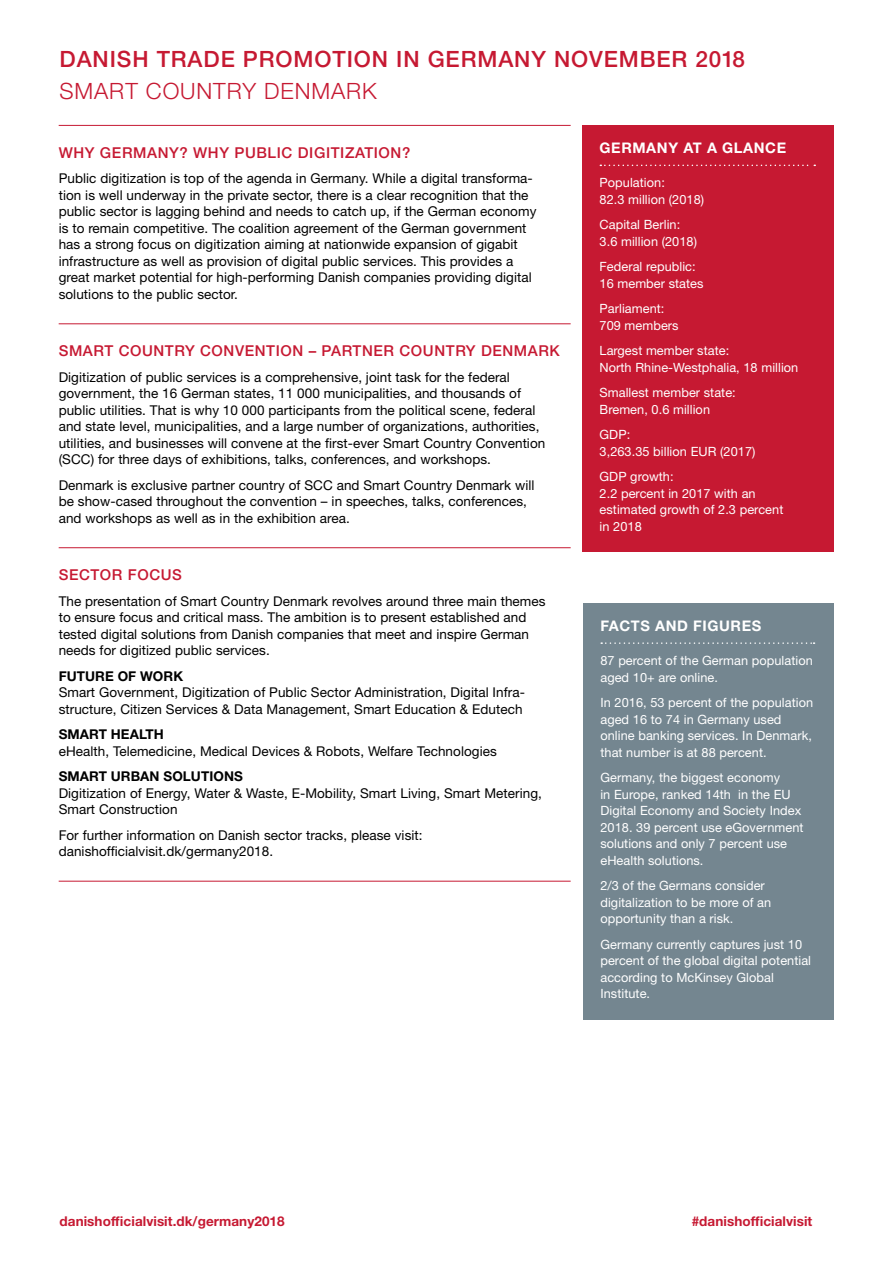
<style>
.page{position:relative;width:893px;height:1263px;background:#fff}
.page>*{position:absolute;margin:0;border:0;box-sizing:border-box;transform-origin:0 0}
._14_Header{font:500 22.5px "Helvetica Neue LT Std";letter-spacing:.04em;color:#c61932}
.Header_Light{font:300 22.5px "Helvetica Neue LT Std";letter-spacing:.04em;color:#c61932}
._07_Heading_2{font:500 15px "Helvetica Neue LT Std";letter-spacing:.04em;color:#c61932}
._11_Box_title{font:700 14.7px "Helvetica Neue LT Std";letter-spacing:.04em;color:#fff}
._09_Bread{font:13.5px/16.5px "Helvetica Neue LT Std";letter-spacing:.005em;color:#000}
._10_Bread_Bold{font:13.5px/16.5px "Helvetica Neue LT Std";letter-spacing:.005em;color:#000}
._09_Bread-2{font:700 13.5px "Helvetica Neue LT Std";letter-spacing:.005em;color:#c61932}
._08_Heading_3{font:700 13.5px "Helvetica Neue LT Std";letter-spacing:.005em;color:#000}
._12_Box_bread{font:12.75px/16.5px "Helvetica Neue LT Std";letter-spacing:.005em;color:#fff}
</style>
<div class="page">
<div style="left:583px;top:125px;width:251px;height:427px;background:#c61932"></div>
<svg style="left:600px;top:165px;width:215px;height:1px"></svg>
<div style="left:583px;top:603px;width:250px;height:416px;background:#748690"></div>
<svg style="left:601px;top:642px;width:214px;height:2px"></svg>
<hr style="left:59px;top:125px;width:512px;height:1px;background:#c61932">
<hr style="left:59px;top:323px;width:512px;height:1px;background:#c61932">
<hr style="left:59px;top:547px;width:512px;height:1px;background:#c61932">
<hr style="left:59px;top:881px;width:512px;height:1px;background:#c61932">
<p class="_14_Header" style="left:60px;top:46px;width:687px">DANISH TRADE PROMOTION IN GERMANY NOVEMBER 2018</p>
<p class="Header_Light" style="left:60px;top:77px;width:319px">SMART COUNTRY DENMARK</p>
<p class="_07_Heading_2" style="left:59px;top:143px;width:353px">WHY GERMANY? WHY PUBLIC DIGITIZATION?</p>
<p class="_09_Bread" style="left:59px;top:170px;width:479px">Public digitization is top of the agenda in Germany. While a digital transforma&shy;tion is well underway in the private sector, there is a clear recognition that the public sector is lagging behind and needs to catch up, if the German economy is to remain competitive. The coalition agreement of the German government has a strong focus on digitization aiming at nationwide expansion of gigabit infrastructure as well as provision of digital public services. This provides a great market potential for high-performing Danish companies providing digital solutions to the public sector.</p>
<p class="_07_Heading_2" style="left:59px;top:342px;width:503px">SMART COUNTRY CONVENTION – PARTNER COUNTRY DENMARK</p>
<p class="_09_Bread" style="left:59px;top:368px;width:488px">Digitization of public services is a comprehensive, joint task for the federal government, the 16 German states, 11 000 municipalities, and thousands of public utilities. That is why 10 000 participants from the political scene, federal and state level, municipalities, and a large number of organizations, authorities, utilities, and businesses will convene at the first-ever Smart Country Convention (SCC) for three days of exhibitions, talks, conferences, and workshops.</p>
<p class="_09_Bread" style="left:59px;top:476px;width:477px">Denmark is exclusive partner country of SCC and Smart Country Denmark will be show-cased throughout the convention – in speeches, talks, conferences, and workshops as well as in the exhibition area.</p>
<p class="_07_Heading_2" style="left:59px;top:566px;width:125px">SECTOR FOCUS</p>
<p class="_10_Bread_Bold" style="left:59px;top:592px;width:488px">The presentation of Smart Country Denmark revolves around three main themes to ensure focus and critical mass. The ambition is to present established and tested digital solutions from Danish companies that meet and inspire German needs for digitized public services.</p>
<p class="_08_Heading_3" style="left:59px;top:667px;width:126px">FUTURE OF WORK</p>
<p class="_10_Bread_Bold" style="left:59px;top:684px;width:468px">Smart Government, Digitization of Public Sector Administration, Digital Infra&shy;structure, Citizen Services &amp; Data Management, Smart Education &amp; Edutech</p>
<p class="_08_Heading_3" style="left:59px;top:726px;width:107px">SMART HEALTH</p>
<p class="_10_Bread_Bold" style="left:59px;top:742px;width:440px">eHealth, Telemedicine, Medical Devices &amp; Robots, Welfare Technologies</p>
<p class="_08_Heading_3" style="left:59px;top:768px;width:186px">SMART URBAN SOLUTIONS</p>
<p class="_10_Bread_Bold" style="left:59px;top:784px;width:485px">Digitization of Energy, Water &amp; Waste, E-Mobility, Smart Living, Smart Metering,<br>Smart Construction</p>
<p class="_10_Bread_Bold" style="left:59px;top:826px;width:365px">For further information on Danish sector tracks, please visit: danishofficialvisit.dk/germany2018.</p>
<p class="_11_Box_title" style="left:600px;top:139px;width:188px">GERMANY AT A GLANCE</p>
<p class="_12_Box_bread" style="left:600px;top:174px;width:106px">Population:<br>82.3 million (2018)</p>
<p class="_12_Box_bread" style="left:600px;top:216px;width:99px">Capital Berlin:<br>3.6 million (2018)</p>
<p class="_12_Box_bread" style="left:600px;top:258px;width:105px">Federal republic:<br>16 member states</p>
<p class="_12_Box_bread" style="left:600px;top:300px;width:81px">Parliament:<br>709 members</p>
<p class="_12_Box_bread" style="left:600px;top:342px;width:200px">Largest member state:<br>North Rhine-Westphalia, 18 million</p>
<p class="_12_Box_bread" style="left:600px;top:384px;width:138px">Smallest member state:<br>Bremen, 0.6 million</p>
<p class="_12_Box_bread" style="left:600px;top:426px;width:157px">GDP:<br>3,263.35 billion EUR (2017)</p>
<p class="_12_Box_bread" style="left:600px;top:468px;width:185px">GDP growth:<br>2.2 percent in 2017 with an estimated growth of 2.3 percent in 2018</p>
<p class="_11_Box_title" style="left:600px;top:616px;width:162px">FACTS AND FIGURES</p>
<p class="_12_Box_bread" style="left:600px;top:652px;width:214px">87 percent of the German population aged 10+ are online.</p>
<p class="_12_Box_bread" style="left:600px;top:694px;width:214px">In 2016, 53 percent of the population aged 16 to 74 in Germany used online banking services. In Denmark, that number is at 88 percent.</p>
<p class="_12_Box_bread" style="left:600px;top:769px;width:205px">Germany, the biggest economy<br>in Europe, ranked 14th in the EU<br>Digital Economy and Society Index<br>2018. 39 percent use eGovernment solutions and only 7 percent use eHealth solutions.</p>
<p class="_12_Box_bread" style="left:600px;top:877px;width:172px">2/3 of the Germans consider digitalization to be more of an opportunity than a risk.</p>
<p class="_12_Box_bread" style="left:600px;top:936px;width:212px">Germany currently captures just 10 percent of the global digital potential according to McKinsey Global<br>Institute.</p>
<p class="_09_Bread-2" style="left:60px;top:1213px;width:227px">danishofficialvisit.dk/germany2018</p>
<p class="_09_Bread-2" style="left:692px;top:1213px;width:122px">#danishofficialvisit</p>
</div>
